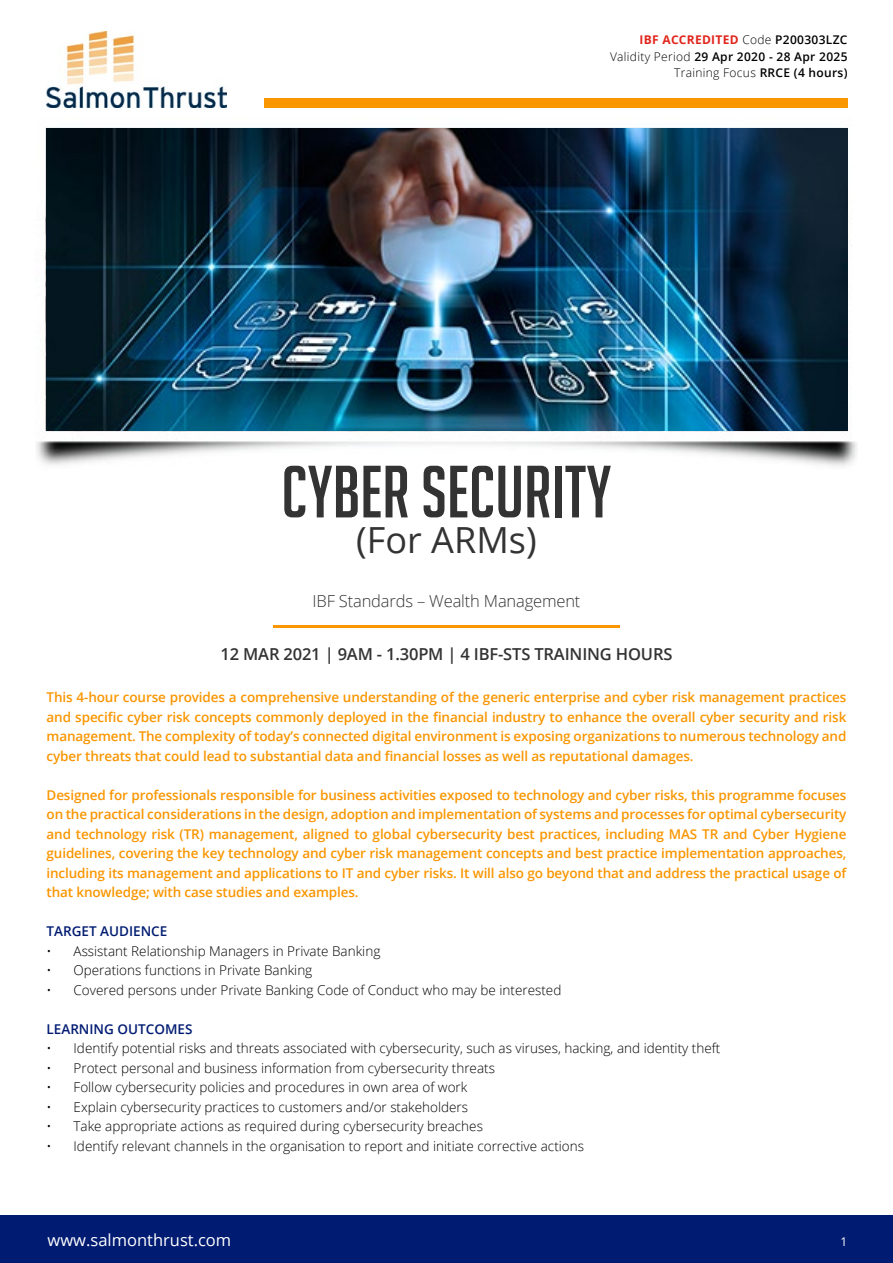
<style>
.page{position:relative;width:893px;height:1263px;background:#fff}
.page>*{position:absolute;margin:0;border:0;box-sizing:border-box;transform-origin:0 0}
.t1{font:72px "Big Noodle Titling";color:#333}
.t2{font:36px "Open Sans";color:#333}
.t3{font:600 16.5px "Open Sans";letter-spacing:-.01em;color:#333}
.t4{font:300 16.5px "Open Sans";letter-spacing:-.01em;color:#333}
.t5{font:16.5px "Open Sans";color:#fff}
.t6{font:600 13.5px/19.5px "Open Sans";letter-spacing:-.01em;color:#fa9600;text-align:justify}
.t7{font:300 13.5px "Open Sans";color:#000}
.t8{font:600 13.5px "Open Sans";color:#001b72}
.t9{font:600 12px/16.5px "Open Sans";letter-spacing:.025em;color:#000;text-align:right}
.t10{font:12px "Open Sans";color:#fff}
.s1{font-weight:700;color:#e1261c}
.s2{font-weight:300}
</style>
<div class="page">
<img style="left:36px;top:127px;width:821px;height:339px">
<img style="left:47px;top:31px;width:180px;height:77px">
<div style="left:264px;top:98px;width:583px;height:10px;background:#fa9600"></div>
<hr style="left:273px;top:626px;width:347px;height:2px;background:#fa9600">
<div style="left:0;top:1216px;width:893px;height:47px;background:#001b72"></div>
<img style="left:47px;top:128px;width:800px;height:303px">
<p class="t9" style="left:610px;top:32px;width:239px"><span class="s1">IBF ACCREDITED</span> <span class="s2">Code</span> P200303LZC<br><span class="s2">Validity Period</span> 29 Apr 2020 - 28 Apr 2025<br><span class="s2">Training Focus</span> RRCE (4 hours)</p>
<h1 class="t1" style="left:281px;top:453px;width:332px">CYBER SECURITY</h1>
<h2 class="t2" style="left:356px;top:516px;width:182px">(For ARMs)</h2>
<p class="t4" style="left:313px;top:589px;width:269px">IBF Standards – Wealth Management</p>
<p class="t3" style="left:221px;top:642px;width:453px">12 MAR 2021 | 9AM - 1.30PM | 4 IBF-STS TRAINING HOURS</p>
<p class="t6" style="left:47px;top:687px;width:801px">This 4-hour course provides a comprehensive understanding of the generic enterprise and cyber risk management practices and specific cyber risk concepts commonly deployed in the financial industry to enhance the overall cyber security and risk management. The complexity of today’s connected digital environment is exposing organizations to numerous technology and cyber threats that could lead to substantial data and financial losses as well as reputational damages.</p>
<p class="t6" style="left:47px;top:785px;width:801px">Designed for professionals responsible for business activities exposed to technology and cyber risks, this programme focuses on the practical considerations in the design, adoption and implementation of systems and processes for optimal cybersecurity and technology risk (TR) management, aligned to global cybersecurity best practices, including MAS TR and Cyber Hygiene guidelines, covering the key technology and cyber risk management concepts and best practice implementation approaches, including its management and applications to IT and cyber risks. It will also go beyond that and address the practical usage of that knowledge; with case studies and examples.</p>
<p class="t8" style="left:47px;top:922px;width:122px">TARGET AUDIENCE</p>
<p class="t7" style="left:47px;top:942px;width:335px">• Assistant Relationship Managers in Private Banking</p>
<p class="t7" style="left:47px;top:961px;width:267px">• Operations functions in Private Banking</p>
<p class="t7" style="left:47px;top:981px;width:516px">• Covered persons under Private Banking Code of Conduct who may be interested</p>
<p class="t8" style="left:47px;top:1020px;width:147px">LEARNING OUTCOMES</p>
<p class="t7" style="left:47px;top:1039px;width:675px">• Identify potential risks and threats associated with cybersecurity, such as viruses, hacking, and identity theft</p>
<p class="t7" style="left:47px;top:1059px;width:450px">• Protect personal and business information from cybersecurity threats</p>
<p class="t7" style="left:47px;top:1078px;width:422px">• Follow cybersecurity policies and procedures in own area of work</p>
<p class="t7" style="left:47px;top:1098px;width:423px">• Explain cybersecurity practices to customers and/or stakeholders</p>
<p class="t7" style="left:47px;top:1117px;width:438px">• Take appropriate actions as required during cybersecurity breaches</p>
<p class="t7" style="left:47px;top:1136px;width:539px">• Identify relevant channels in the organisation to report and initiate corrective actions</p>
<p class="t5" style="left:48px;top:1228px;width:185px">www.salmonthrust.com</p>
<p class="t10" style="left:841px;top:1233px;width:8px">1</p>
</div>
